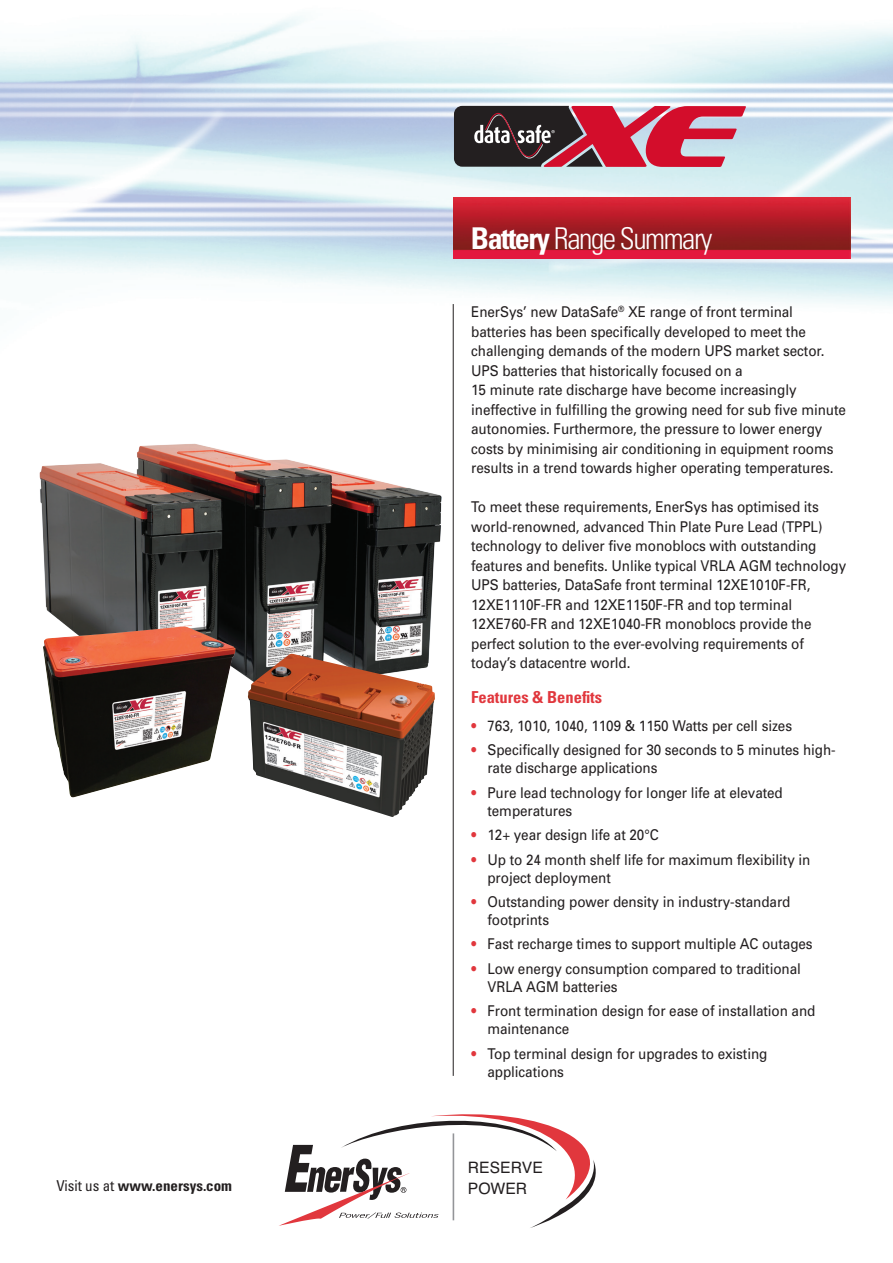
<style>
.page{position:relative;width:893px;height:1263px;background:#fff}
.page>*{position:absolute;margin:0;border:0;box-sizing:border-box;transform-origin:0 0}
.t1{font:300 condensed 30px "Univers";letter-spacing:-.05em;color:#fff}
.t2{font:700 condensed 16.5px "Univers";color:#e1373d}
.t3{font:15.75px/21.6px "Helvetica";color:#231f20}
.t4{font:700 condensed 15px "Univers";color:#231f20}
.t5{font:14.85px/19.5px "Univers";letter-spacing:-.005em;color:#231f20;scale:.91 1}
.s1{font-weight:400}
.s2{font-weight:700}
.s3{font-weight:300;color:#e1373d}
</style>
<div class="page">
<img style="left:0;top:16px;width:893px;height:382px">
<img style="left:454px;top:198px;width:396px;height:60px">
<hr style="left:453px;top:304px;width:1px;height:772px;background:#231f20">
<svg style="left:279px;top:1114px;width:317px;height:114px"></svg>
<svg style="left:454px;top:106px;width:292px;height:61px;background:#914654"></svg>
<img style="left:40px;top:444px;width:401px;height:234px">
<img style="left:43px;top:626px;width:193px;height:172px">
<img style="left:248px;top:654px;width:187px;height:163px">
<p class="t4" style="left:56px;top:1176px;width:177px"><span class="s1">Visit us at</span> www.enersys.com</p>
<p class="t1" style="left:471px;top:221px;width:243px"><span class="s2">Battery</span> Range Summary</p>
<p class="t5" style="left:471px;top:302px;width:413px">EnerSys’ new DataSafe<sup>®</sup> XE range of front terminal batteries has been specifically developed to meet the challenging demands of the modern UPS market sector.<br>UPS batteries that historically focused on a<br>15 minute rate discharge have become increasingly ineffective in fulfilling the growing need for sub five minute autonomies. Furthermore, the pressure to lower energy costs by minimising air conditioning in equipment rooms results in a trend towards higher operating temperatures.</p>
<p class="t5" style="left:471px;top:497px;width:414px">To meet these requirements, EnerSys has optimised its world-renowned, advanced Thin Plate Pure Lead (TPPL) technology to deliver five monoblocs with outstanding features and benefits. Unlike typical VRLA AGM technology UPS batteries, DataSafe front terminal 12XE1010F-FR, 12XE1110F-FR and 12XE1150F-FR and top terminal 12XE760-FR and 12XE1040-FR monoblocs provide the perfect solution to the ever-evolving requirements of today’s datacentre world.</p>
<p class="t2" style="left:471px;top:687px;width:133px">Features &amp; Benefits</p>
<p class="t5" style="left:470px;top:716px;width:355px"><span class="s3">•</span> 763, 1010, 1040, 1109 &amp; 1150 Watts per cell sizes</p>
<p class="t5" style="left:487px;top:741px;width:384px;line-height:18px;text-indent:-17px"><span class="s3">•</span> Specifically designed for 30 seconds to 5 minutes high&shy;rate discharge applications</p>
<p class="t5" style="left:487px;top:783px;width:326px;line-height:18px;text-indent:-17px"><span class="s3">•</span> Pure lead technology for longer life at elevated temperatures</p>
<p class="t5" style="left:470px;top:825px;width:208px"><span class="s3">•</span> 12+ year design life at 20°C</p>
<p class="t5" style="left:487px;top:850px;width:356px;line-height:18px;text-indent:-17px"><span class="s3">•</span> Up to 24 month shelf life for maximum flexibility in project deployment</p>
<p class="t5" style="left:487px;top:892px;width:334px;line-height:18px;text-indent:-17px"><span class="s3">•</span> Outstanding power density in industry-standard footprints</p>
<p class="t5" style="left:470px;top:934px;width:378px"><span class="s3">•</span> Fast recharge times to support multiple AC outages</p>
<p class="t5" style="left:487px;top:959px;width:346px;line-height:18px;text-indent:-17px"><span class="s3">•</span> Low energy consumption compared to traditional<br>VRLA AGM batteries</p>
<p class="t5" style="left:487px;top:1001px;width:362px;line-height:18px;text-indent:-17px"><span class="s3">•</span> Front termination design for ease of installation and maintenance</p>
<p class="t5" style="left:487px;top:1044px;width:309px;line-height:18px;text-indent:-17px"><span class="s3">•</span> Top terminal design for upgrades to existing applications</p>
<p class="t3" style="left:468px;top:1157px;width:77px">RESERVE<br>POWER</p>
</div>
